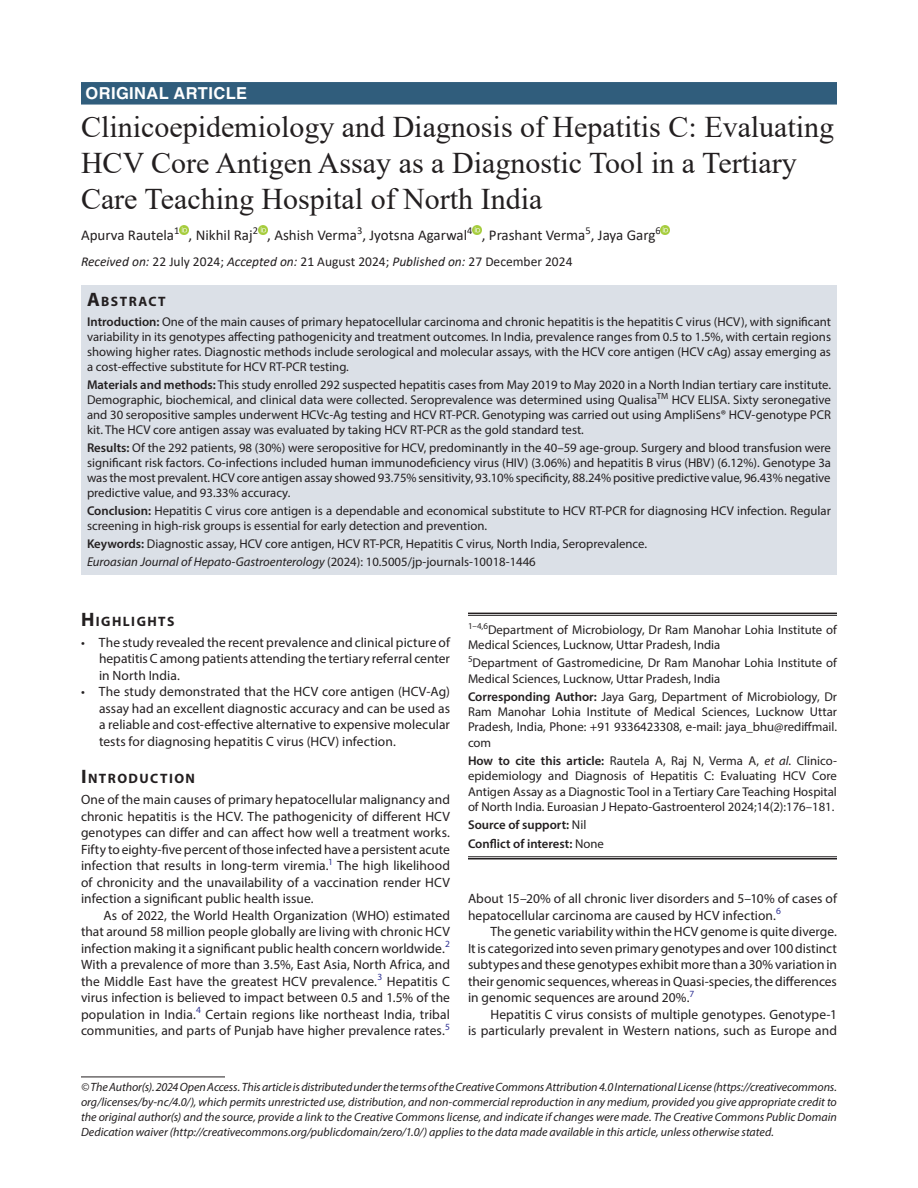
<style>
.page{position:relative;width:918px;height:1188px;background:#fff}
.page>*{position:absolute;margin:0;border:0;box-sizing:border-box;transform-origin:0 0}
.t1{font:30px/36px "Times New Roman";color:#231f20}
.ArticleType{font:700 16.5px "Helvetica LT Std";letter-spacing:.025em;color:#fff}
.AuthorName{font:15px "Calibri";color:#231f20}
.Head-1{font:700 13.65px "Myriad Pro";letter-spacing:.105em;color:#231f20}
.Head-1-first{font:700 13.65px "Myriad Pro";letter-spacing:.105em;color:#231f20}
.AbstractTitle{font:700 13.65px "Myriad Pro";letter-spacing:.105em;color:#231f20}
.Para-Indent{font:13.5px/16.5px "Myriad Pro";letter-spacing:.005em;color:#231f20;text-align:justify}
.Para-NoIndent{font:13.5px/16.5px "Myriad Pro";letter-spacing:.005em;color:#231f20;text-align:justify}
.List-Bullet{font:13.5px/16.5px "Myriad Pro";color:#231f20;text-align:justify}
.PAS_History{font:13.5px "Calibri";color:#231f20}
.Abstract-Para-first{font:12.75px/15px "Myriad Pro";color:#231f20;text-align:justify}
.How_to_Cite{font:12.75px/15.3px "Myriad Pro";color:#231f20;text-align:justify}
.Corresponding_Author{font:12.75px/15.3px "Myriad Pro";color:#231f20;text-align:justify}
.Affiliation-first{font:12.75px/15.3px "Myriad Pro";color:#231f20}
.Affiliation{font:12.75px/15.3px "Myriad Pro";color:#231f20}
.Keywords{font:12.75px "Myriad Pro";color:#231f20}
.JT_DOI{font:italic 12.75px "Myriad Pro";color:#231f20}
.COI{font:600 12.75px "Myriad Pro";color:#231f20}
.Source{font:600 12.75px "Myriad Pro";color:#231f20}
.FootNote{font:italic 12px/15px "Myriad Pro";color:#231f20;text-align:justify}
.s1{font-style:italic}
.s2{font-size:19.5px}
.s3{font-weight:600}
.s4{font-style:normal}
.s5{font-weight:400}
</style>
<div class="page">
<div style="left:81px;top:82px;width:756px;height:23px;background:#305d7c"></div>
<div style="left:81px;top:286px;width:756px;height:25px;background:#dbe0e7"></div>
<div style="left:81px;top:310px;width:756px;height:70px;background:#dbe0e7"></div>
<div style="left:81px;top:373px;width:756px;height:70px;background:#dbe0e7"></div>
<div style="left:81px;top:436px;width:756px;height:70px;background:#dbe0e7"></div>
<div style="left:81px;top:499px;width:756px;height:40px;background:#dbe0e7"></div>
<div style="left:81px;top:532px;width:756px;height:25px;background:#dbe0e7"></div>
<div style="left:81px;top:550px;width:756px;height:25px;background:#dbe0e7"></div>
<svg style="left:179px;top:225px;width:10px;height:9px"></svg>
<svg style="left:258px;top:225px;width:9px;height:9px"></svg>
<svg style="left:473px;top:225px;width:9px;height:9px"></svg>
<svg style="left:661px;top:225px;width:9px;height:9px"></svg>
<hr style="left:81px;top:1077px;width:144px;height:1px;background:#231f20">
<hr style="left:468px;top:613px;width:369px;height:1px;background:#231f20">
<hr style="left:468px;top:615px;width:369px;height:1px;background:#231f20">
<hr style="left:468px;top:856px;width:369px;height:1px;background:#231f20">
<hr style="left:468px;top:858px;width:369px;height:2px;background:#231f20">
<p class="ArticleType" style="left:86px;top:83px;width:163px">ORIGINAL ARTICLE</p>
<p class="t1" style="left:81px;top:108px;width:755px">Clinicoepidemiology and Diagnosis of Hepatitis C: Evaluating<br>HCV Core Antigen Assay as a Diagnostic Tool in a Tertiary<br>Care Teaching Hospital of North India</p>
<p class="AuthorName" style="left:81px;top:225px;width:581px">Apurva Rautela<sup>1</sup> , Nikhil Raj<sup>2</sup> , Ashish Verma<sup>3</sup>, Jyotsna Agarwal<sup>4</sup> , Prashant Verma<sup>5</sup>, Jaya Garg<sup>6</sup></p>
<p class="PAS_History" style="left:81px;top:252px;width:493px"><span class="s1">Received on:</span> 22 July 2024; <span class="s1">Accepted on:</span> 21 August 2024; <span class="s1">Published on:</span> 27 December 2024</p>
<p class="AbstractTitle" style="left:87px;top:293px;width:80px"><span class="s2">A</span>BSTRACT</p>
<p class="Abstract-Para-first" style="left:87px;top:314px;width:746px"><span class="s3">Introduction:</span> One of the main causes of primary hepatocellular carcinoma and chronic hepatitis is the hepatitis C virus (HCV), with significant variability in its genotypes affecting pathogenicity and treatment outcomes. In India, prevalence ranges from 0.5 to 1.5%, with certain regions showing higher rates. Diagnostic methods include serological and molecular assays, with the HCV core antigen (HCV cAg) assay emerging as a cost-effective substitute for HCV RT-PCR testing.</p>
<p class="Abstract-Para-first" style="left:87px;top:377px;width:746px"><span class="s3">Materials and methods:</span> This study enrolled 292 suspected hepatitis cases from May 2019 to May 2020 in a North Indian tertiary care institute.<br>Demographic, biochemical, and clinical data were collected. Seroprevalence was determined using Qualisa<sup>TM</sup> HCV ELISA. Sixty seronegative and 30 seropositive samples underwent HCVc-Ag testing and HCV RT-PCR. Genotyping was carried out using AmpliSens® HCV-genotype PCR kit. The HCV core antigen assay was evaluated by taking HCV RT-PCR as the gold standard test.</p>
<p class="Abstract-Para-first" style="left:87px;top:440px;width:746px"><span class="s3">Results:</span> Of the 292 patients, 98 (30%) were seropositive for HCV, predominantly in the 40–59 age-group. Surgery and blood transfusion were significant risk factors. Co-infections included human immunodeficiency virus (HIV) (3.06%) and hepatitis B virus (HBV) (6.12%). Genotype 3a was the most prevalent. HCV core antigen assay showed 93.75% sensitivity, 93.10% specificity, 88.24% positive predictive value, 96.43% negative predictive value, and 93.33% accuracy.</p>
<p class="Abstract-Para-first" style="left:87px;top:503px;width:745px"><span class="s3">Conclusion:</span> Hepatitis C virus core antigen is a dependable and economical substitute to HCV RT-PCR for diagnosing HCV infection. Regular screening in high-risk groups is essential for early detection and prevention.</p>
<p class="Keywords" style="left:87px;top:536px;width:562px"><span class="s3">Keywords:</span> Diagnostic assay, HCV core antigen, HCV RT-PCR, Hepatitis C virus, North India, Seroprevalence.</p>
<p class="JT_DOI" style="left:87px;top:554px;width:450px">Euroasian Journal of Hepato-Gastroenterology <span class="s4">(2024): 10.5005/jp-journals-10018-1446</span></p>
<p class="Head-1-first" style="left:81px;top:612px;width:95px"><span class="s2">H</span>IGHLIGHTS</p>
<p class="List-Bullet" style="left:99px;top:634px;width:353px;text-indent:-18px">• The study revealed the recent prevalence and clinical picture of hepatitis C among patients attending the tertiary referral center in North India.</p>
<p class="List-Bullet" style="left:99px;top:683px;width:353px;text-indent:-18px">• The study demonstrated that the HCV core antigen (HCV-Ag) assay had an excellent diagnostic accuracy and can be used as a reliable and cost-effective alternative to expensive molecular tests for diagnosing hepatitis C virus (HCV) infection.</p>
<p class="Head-1" style="left:81px;top:770px;width:116px"><span class="s2">I</span> NTRODUCTION</p>
<p class="Para-NoIndent" style="left:81px;top:791px;width:371px">One of the main causes of primary hepatocellular malignancy and chronic hepatitis is the HCV. The pathogenicity of different HCV genotypes can differ and can affect how well a treatment works.<br>Fifty to eighty-five percent of those infected have a persistent acute infection that results in long-term viremia.<sup>1</sup> The high likelihood of chronicity and the unavailability of a vaccination render HCV infection a significant public health issue.</p>
<p class="Para-Indent" style="left:81px;top:907px;width:371px;text-indent:22px">As of 2022, the World Health Organization (WHO) estimated that around 58 million people globally are living with chronic HCV infection making it a significant public health concern worldwide.<sup>2<br></sup>With a prevalence of more than 3.5%, East Asia, North Africa, and the Middle East have the greatest HCV prevalence.<sup>3</sup> Hepatitis C virus infection is believed to impact between 0.5 and 1.5% of the population in India.<sup>4</sup> Certain regions like northeast India, tribal communities, and parts of Punjab have higher prevalence rates.<sup>5</sup></p>
<p class="Affiliation-first" style="left:468px;top:621px;width:370px"><sup>1–4,6</sup>Department of Microbiology, Dr Ram Manohar Lohia Institute of<br>Medical Sciences, Lucknow, Uttar Pradesh, India</p>
<p class="Affiliation" style="left:468px;top:655px;width:371px"><sup>5</sup>Department of Gastromedicine, Dr Ram Manohar Lohia Institute of<br>Medical Sciences, Lucknow, Uttar Pradesh, India</p>
<p class="Corresponding_Author" style="left:468px;top:689px;width:371px"><span class="s3">Corresponding Author:</span> Jaya Garg, Department of Microbiology, Dr Ram Manohar Lohia Institute of Medical Sciences, Lucknow Uttar Pradesh, India, Phone: +91 9336423308, e-mail: jaya_bhu@rediffmail. com</p>
<p class="How_to_Cite" style="left:468px;top:753px;width:370px"><span class="s3">How to cite this article:</span> Rautela A, Raj N, Verma A, <span class="s1">et al</span>. Clinico&shy;epidemiology and Diagnosis of Hepatitis C: Evaluating HCV Core Antigen Assay as a Diagnostic Tool in a Tertiary Care Teaching Hospital of North India. Euroasian J Hepato-Gastroenterol 2024;14(2):176–181.</p>
<p class="Source" style="left:468px;top:817px;width:120px">Source of support: <span class="s5">Nil</span></p>
<p class="COI" style="left:468px;top:835px;width:137px">Conflict of interest: <span class="s5">None</span></p>
<p class="Para-Indent" style="left:468px;top:890px;width:371px">About 15–20% of all chronic liver disorders and 5–10% of cases of hepatocellular carcinoma are caused by HCV infection.<sup>6</sup></p>
<p class="Para-Indent" style="left:468px;top:923px;width:371px;text-indent:22px">The genetic variability within the HCV genome is quite diverge.<br>It is categorized into seven primary genotypes and over 100 distinct subtypes and these genotypes exhibit more than a 30% variation in their genomic sequences, whereas in Quasi-species, the differences in genomic sequences are around 20%.<sup>7</sup></p>
<p class="Para-Indent" style="left:468px;top:1006px;width:371px;text-align:right">Hepatitis C virus consists of multiple genotypes. Genotype-1<br>is particularly prevalent in Western nations, such as Europe and</p>
<p class="FootNote" style="left:81px;top:1079px;width:758px">© The Author(s). 2024 Open Access. This article is distributed under the terms of the Creative Commons Attribution 4.0 International License (https://creativecommons. org/licenses/by-nc/4.0/), which permits unrestricted use, distribution, and non-commercial reproduction in any medium, provided you give appropriate credit to the original author(s) and the source, provide a link to the Creative Commons license, and indicate if changes were made. The Creative Commons Public Domain Dedication waiver (http://creativecommons.org/publicdomain/zero/1.0/) applies to the data made available in this article, unless otherwise stated.</p>
</div>
